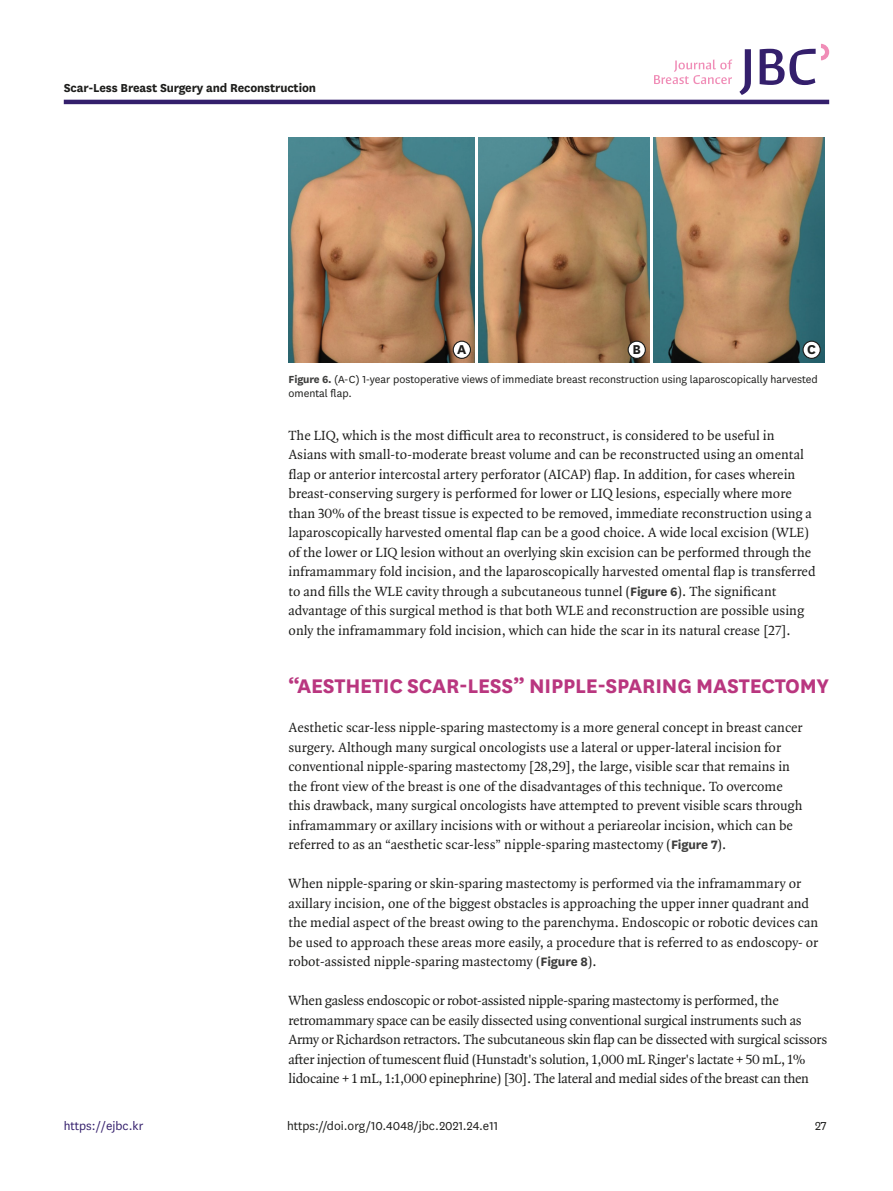
<style>
.page{position:relative;width:893px;height:1191px;background:#fff}
.page>*{position:absolute;margin:0;border:0;box-sizing:border-box;transform-origin:0 0}
.body_title1{font:700 23.1px "National";letter-spacing:-.01em;color:#b9367f}
.t1{font:700 15px "National";color:#1d1d1b}
.body_p{font:14.25px/19.5px "Quadraat OT";color:#1d1d1b}
.body_p_first{font:14.25px/19.5px "Quadraat OT";color:#1d1d1b}
.body_p-2{font:14.25px/19.5px "Quadraat OT";letter-spacing:-.02em;color:#1d1d1b}
.doi_running_footer{font:13.5px "National";color:#1d1d1b}
.alt-title-type{font:700 13.5px "National";letter-spacing:-.01em;color:#1d1d1b}
.t2{font:13.5px "National";color:#341f6c}
.fig_caption{font:12px/13.5px "National";color:#1d1d1b}
.s1{font-weight:700;color:#3d3d3c}
.s2{font-family:"National";font-weight:700;color:#3d3d3c}
</style>
<div class="page">
<hr style="left:64px;top:100px;width:765px;height:4px;background:#341f6c">
<svg style="left:654px;top:59px;width:78px;height:25px"></svg>
<svg style="left:739px;top:44px;width:90px;height:51px"></svg>
<img style="left:289px;top:137px;width:186px;height:226px">
<img style="left:479px;top:137px;width:171px;height:226px">
<img style="left:654px;top:137px;width:170px;height:226px">
<div style="left:453px;top:341px;width:17px;height:17px;background:#fff;border-radius:50%"></div>
<div style="left:453px;top:340px;width:18px;height:19px;border:1px solid #1d1d1b;border-radius:50%"></div>
<div style="left:628px;top:341px;width:17px;height:17px;background:#fff;border-radius:50%"></div>
<div style="left:628px;top:340px;width:18px;height:19px;border:1px solid #1d1d1b;border-radius:50%"></div>
<div style="left:803px;top:341px;width:17px;height:17px;background:#fff;border-radius:50%"></div>
<div style="left:802px;top:340px;width:19px;height:19px;border:1px solid #1d1d1b;border-radius:50%"></div>
<p class="alt-title-type" style="left:64px;top:78px;width:254px">Scar-Less Breast Surgery and Reconstruction</p>
<p class="t1" style="left:457px;top:338px;width:11px">A</p>
<p class="t1" style="left:632px;top:338px;width:10px">B</p>
<p class="t1" style="left:807px;top:338px;width:10px">C</p>
<p class="fig_caption" style="left:289px;top:372px;width:531px"><span class="s1">Figure 6.</span> (A-C) 1-year postoperative views of immediate breast reconstruction using laparoscopically harvested omental flap.</p>
<p class="body_p" style="left:289px;top:425px;width:529px">The LIQ, which is the most difficult area to reconstruct, is considered to be useful in Asians with small-to-moderate breast volume and can be reconstructed using an omental flap or anterior intercostal artery perforator (AICAP) flap. In addition, for cases wherein breast-conserving surgery is performed for lower or LIQ lesions, especially where more than 30% of the breast tissue is expected to be removed, immediate reconstruction using a laparoscopically harvested omental flap can be a good choice. A wide local excision (WLE) of the lower or LIQ lesion without an overlying skin excision can be performed through the inframammary fold incision, and the laparoscopically harvested omental flap is transferred to and fills the WLE cavity through a subcutaneous tunnel (<span class="s2">Figure 6</span>). The significant advantage of this surgical method is that both WLE and reconstruction are possible using only the inframammary fold incision, which can hide the scar in its natural crease [27].</p>
<p class="body_title1" style="left:289px;top:670px;width:542px">“AESTHETIC SCAR-LESS” NIPPLE-SPARING MASTECTOMY</p>
<p class="body_p_first" style="left:289px;top:718px;width:516px">Aesthetic scar-less nipple-sparing mastectomy is a more general concept in breast cancer surgery. Although many surgical oncologists use a lateral or upper-lateral incision for conventional nipple-sparing mastectomy [28,29], the large, visible scar that remains in the front view of the breast is one of the disadvantages of this technique. To overcome this drawback, many surgical oncologists have attempted to prevent visible scars through inframammary or axillary incisions with or without a periareolar incision, which can be referred to as an “aesthetic scar-less” nipple-sparing mastectomy (<span class="s2">Figure 7</span>).</p>
<p class="body_p" style="left:289px;top:874px;width:531px">When nipple-sparing or skin-sparing mastectomy is performed via the inframammary or axillary incision, one of the biggest obstacles is approaching the upper inner quadrant and the medial aspect of the breast owing to the parenchyma. Endoscopic or robotic devices can be used to approach these areas more easily, a procedure that is referred to as endoscopy- or robot-assisted nipple-sparing mastectomy (<span class="s2">Figure 8</span>).</p>
<p class="body_p-2" style="left:289px;top:991px;width:540px">When gasless endoscopic or robot-assisted nipple-sparing mastectomy is performed, the retromammary space can be easily dissected using conventional surgical instruments such as Army or Richardson retractors. The subcutaneous skin flap can be dissected with surgical scissors after injection of tumescent fluid (Hunstadt's solution, 1,000 mL Ringer's lactate + 50 mL, 1% lidocaine + 1 mL, 1:1,000 epinephrine) [30]. The lateral and medial sides of the breast can then</p>
<p class="t2" style="left:64px;top:1116px;width:81px">https://ejbc.kr</p>
<p class="doi_running_footer" style="left:287px;top:1116px;width:213px">https://doi.org/10.4048/jbc.2021.24.e11</p>
<p class="doi_running_footer" style="left:815px;top:1116px;width:13px">27</p>
</div>
